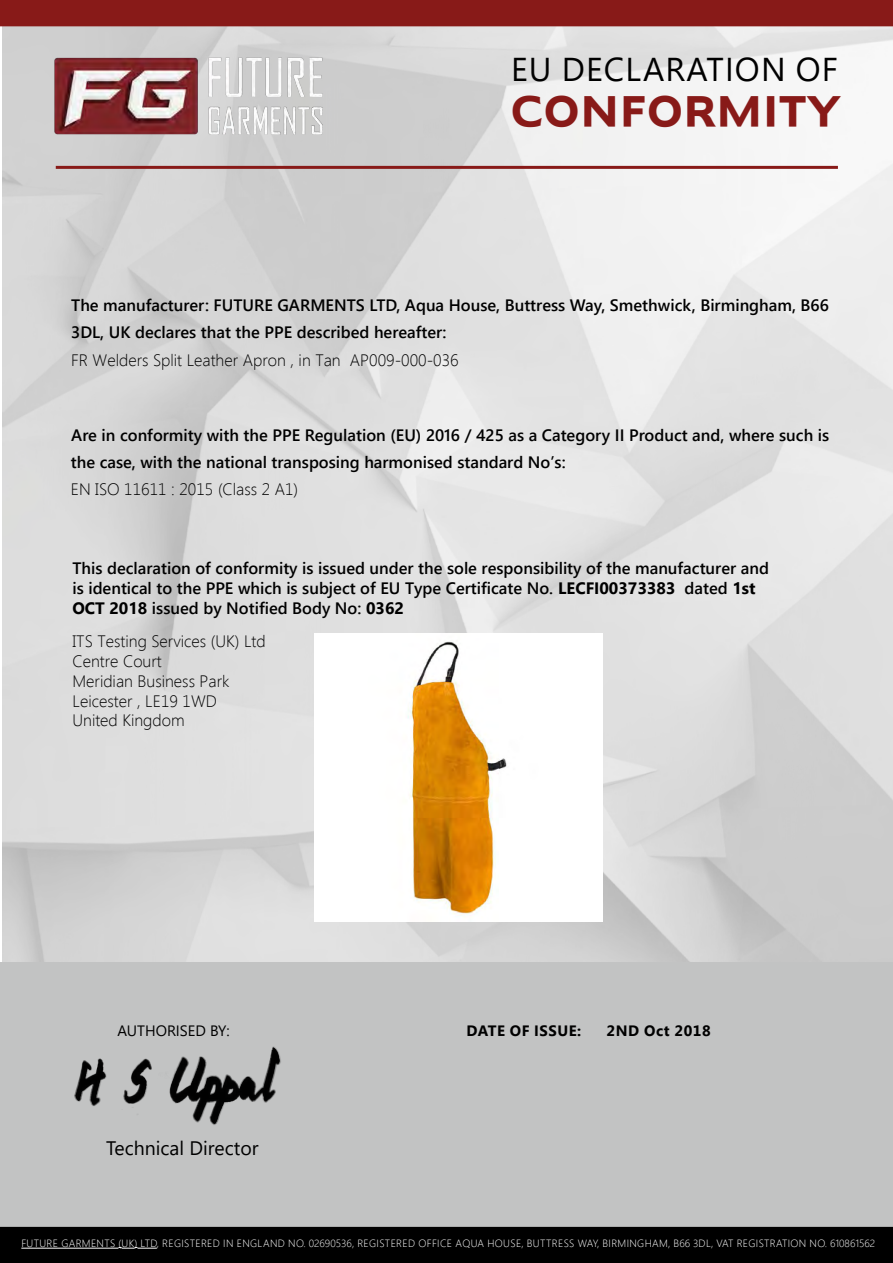
<style>
.page{position:relative;width:893px;height:1263px;background:#fff}
.page>*{position:absolute;margin:0;border:0;box-sizing:border-box;transform-origin:0 0}
.t1{font:700 37.5px "Adams";color:#881a18}
.t2{font:33px "Segoe UI";letter-spacing:.035em;color:#000}
.t3{font:19.5px "Segoe UI";color:#000}
.t4{font:600 16.5px/27.3px "Segoe UI";color:#000}
.t5{font:300 16.5px/19.8px "Segoe UI";color:#000}
.t6{font:700 15px "Segoe UI";letter-spacing:.035em;color:#000}
.t7{font:15px "Segoe UI";color:#000}
.t8{font:300 10.5px "Segoe UI";letter-spacing:.035em;color:#fff}
.s1{font-weight:300}
.s2{font-weight:700}
</style>
<div class="page">
<div style="left:0;top:962px;width:893px;height:301px;background:#c2c3c3"></div>
<img style="left:50px;top:46px;width:275px;height:98px">
<div style="left:0;top:0;width:893px;height:26px;background:#881a18"></div>
<hr style="left:56px;top:166px;width:782px;height:3px;background:#881a18">
<img style="left:74px;top:1046px;width:207px;height:79px">
<div style="left:0;top:1227px;width:893px;height:36px;background:#000"></div>
<img style="left:397px;top:636px;width:118px;height:285px">
<p class="t2" style="left:511px;top:38px;width:328px">EU DECLARATION OF</p>
<p class="t1" style="left:510px;top:85px;width:332px">CONFORMITY</p>
<p class="t4" style="left:71px;top:290px;width:759px">The manufacturer: FUTURE GARMENTS LTD, Aqua House, Buttress Way, Smethwick, Birmingham, B66<br>3DL, UK declares that the PPE described hereafter:<br><span class="s1">FR Welders Split Leather Apron , in Tan AP009-000-036</span></p>
<p class="t4" style="left:71px;top:421px;width:760px;line-height:26.8px">Are in conformity with the PPE Regulation (EU) 2016 / 425 as a Category II Product and, where such is the case, with the national transposing harmonised standard No’s:<br><span class="s1">EN ISO 11611 : 2015 (Class 2 A1)</span></p>
<p class="t4" style="left:72px;top:557px;width:698px;line-height:19.8px">This declaration of conformity is issued under the sole responsibility of the manufacturer and is identical to the PPE which is subject of EU Type Certificate No. <span class="s2">LECFI00373383</span> dated <span class="s2">1st<br>OCT 2018</span> issued by Notified Body No: <span class="s2">0362</span></p>
<p class="t5" style="left:73px;top:631px;width:195px">ITS Testing Services (UK) Ltd<br>Centre Court<br>Meridian Business Park<br>Leicester , LE19 1WD<br>United Kingdom</p>
<p class="t7" style="left:117px;top:1016px;width:114px">AUTHORISED BY:</p>
<p class="t6" style="left:466px;top:1016px;width:116px">DATE OF ISSUE:</p>
<p class="t6" style="left:607px;top:1019px;width:105px">2ND Oct 2018</p>
<p class="t3" style="left:106px;top:1130px;width:154px">Technical Director</p>
<p class="t8" style="left:21px;top:1233px;width:855px">FUTURE GARMENTS (UK) LTD, REGISTERED IN ENGLAND NO. 02690536, REGISTERED OFFICE AQUA HOUSE, BUTTRESS WAY, BIRMINGHAM, B66 3DL, VAT REGISTRATION NO. 610861562</p>
</div>
